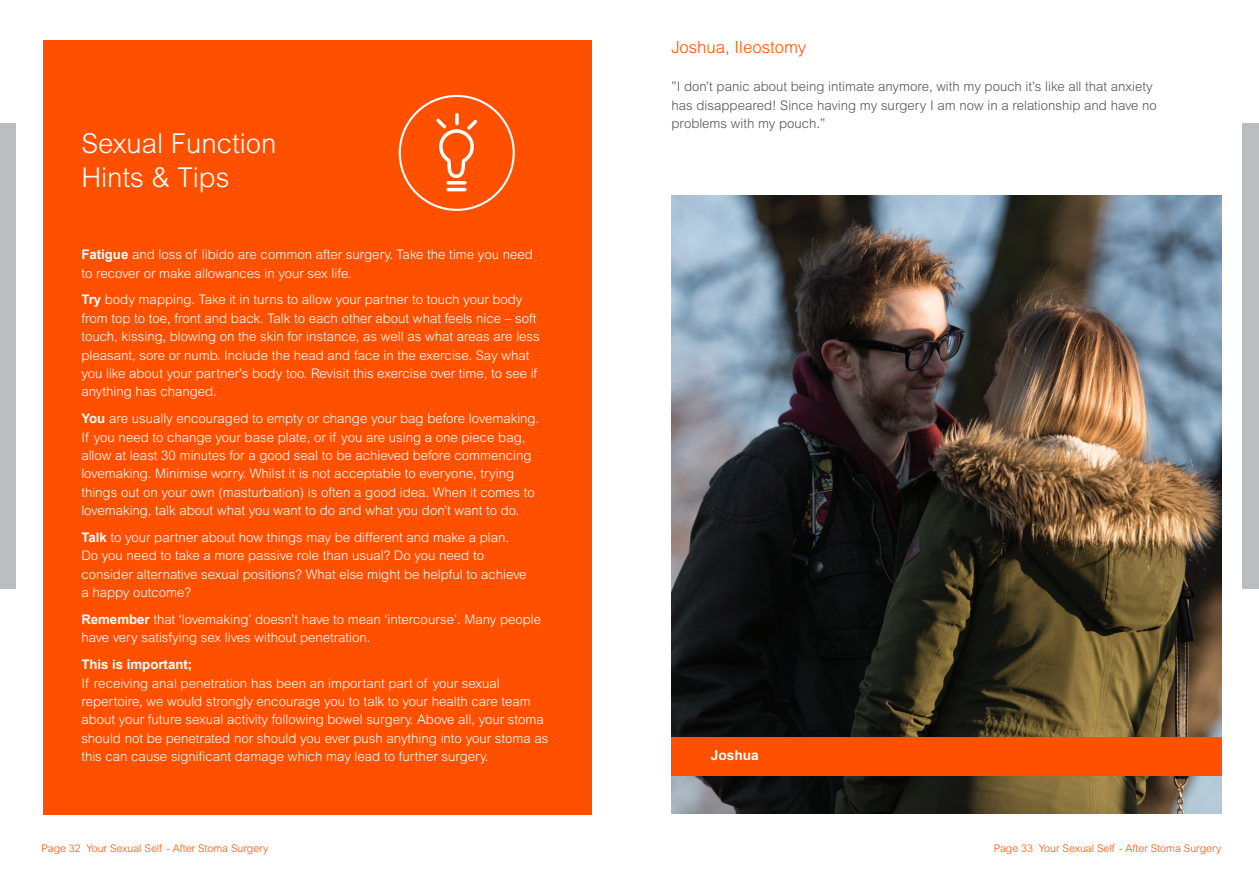
<style>
.page{position:relative;width:1259px;height:893px;background:#fff}
.page>*{position:absolute;margin:0;border:0;box-sizing:border-box;transform-origin:0 0}
.t1{font:300 27.45px "Arial MT Std";color:#fff}
.t2{font:300 16.8px "Arial MT Std";color:#ff5000}
.t3{font:700 13.8px "Arial";color:#fff}
.t4{font:300 13.2px/18.3px "Arial MT Std";color:#fff}
.t5{font:300 13.2px/18.8px "Arial MT Std";color:#575357}
.t6{font:700 13.2px "Arial";color:#fff}
.t7{font:300 10.65px "Arial MT Std";color:#ff5000}
.t8{font:300 10.5px "Arial MT Std";color:#ff5000}
.s1{font-family:"Arial";font-weight:700}
</style>
<div class="page">
<img style="left:671px;top:195px;width:551px;height:619px">
<div style="left:43px;top:40px;width:548px;height:774px;background:#ff5000"></div>
<div style="left:399px;top:95px;width:116px;height:116px;border:2px solid #fff;border-radius:50%"></div>
<svg style="left:436px;top:113px;width:41px;height:79px"></svg>
<div style="left:671px;top:737px;width:551px;height:39px;background:#ff5000"></div>
<div style="left:1242px;top:123px;width:17px;height:466px;background:#bcbdc0"></div>
<div style="left:0;top:123px;width:16px;height:466px;background:#bcbdc0"></div>
<p class="t1" style="left:81px;top:128px;width:197px">Sexual Function</p>
<p class="t1" style="left:81px;top:162px;width:150px">Hints &amp; Tips</p>
<p class="t4" style="left:81px;top:245px;width:453px"><span class="s1">Fatigue</span> and loss of libido are common after surgery. Take the time you need to recover or make allowances in your sex life.</p>
<p class="t4" style="left:81px;top:291px;width:460px"><span class="s1">Try</span> body mapping. Take it in turns to allow your partner to touch your body from top to toe, front and back. Talk to each other about what feels nice – soft touch, kissing, blowing on the skin for instance, as well as what areas are less pleasant, sore or numb. Include the head and face in the exercise. Say what you like about your partner’s body too. Revisit this exercise over time, to see if anything has changed.</p>
<p class="t4" style="left:81px;top:409px;width:459px"><span class="s1">You</span> are usually encouraged to empty or change your bag before lovemaking.<br>If you need to change your base plate, or if you are using a one piece bag, allow at least 30 minutes for a good seal to be achieved before commencing lovemaking. Minimise worry. Whilst it is not acceptable to everyone, trying things out on your own (masturbation) is often a good idea. When it comes to lovemaking, talk about what you want to do and what you don’t want to do.</p>
<p class="t4" style="left:81px;top:528px;width:447px"><span class="s1">Talk</span> to your partner about how things may be different and make a plan.<br>Do you need to take a more passive role than usual? Do you need to consider alternative sexual positions? What else might be helpful to achieve a happy outcome?</p>
<p class="t4" style="left:81px;top:610px;width:461px"><span class="s1">Remember</span> that ‘lovemaking’ doesn’t have to mean ‘intercourse’. Many people have very satisfying sex lives without penetration.</p>
<p class="t6" style="left:81px;top:656px;width:112px">This is important;</p>
<p class="t4" style="left:81px;top:674px;width:468px">If receiving anal penetration has been an important part of your sexual repertoire, we would strongly encourage you to talk to your health care team about your future sexual activity following bowel surgery. Above all, your stoma should not be penetrated nor should you ever push anything into your stoma as this can cause significant damage which may lead to further surgery.</p>
<p class="t2" style="left:671px;top:38px;width:136px">Joshua, Ileostomy</p>
<p class="t5" style="left:671px;top:77px;width:487px">”I don’t panic about being intimate anymore, with my pouch it’s like all that anxiety has disappeared! Since having my surgery I am now in a relationship and have no problems with my pouch.”</p>
<p class="t3" style="left:711px;top:746px;width:50px">Joshua</p>
<p class="t8" style="left:42px;top:842px;width:228px">Page 32 Your Sexual Self - After Stoma Surgery</p>
<p class="t7" style="left:993px;top:842px;width:229px">Page 33 Your Sexual Self - After Stoma Surgery</p>
</div>
